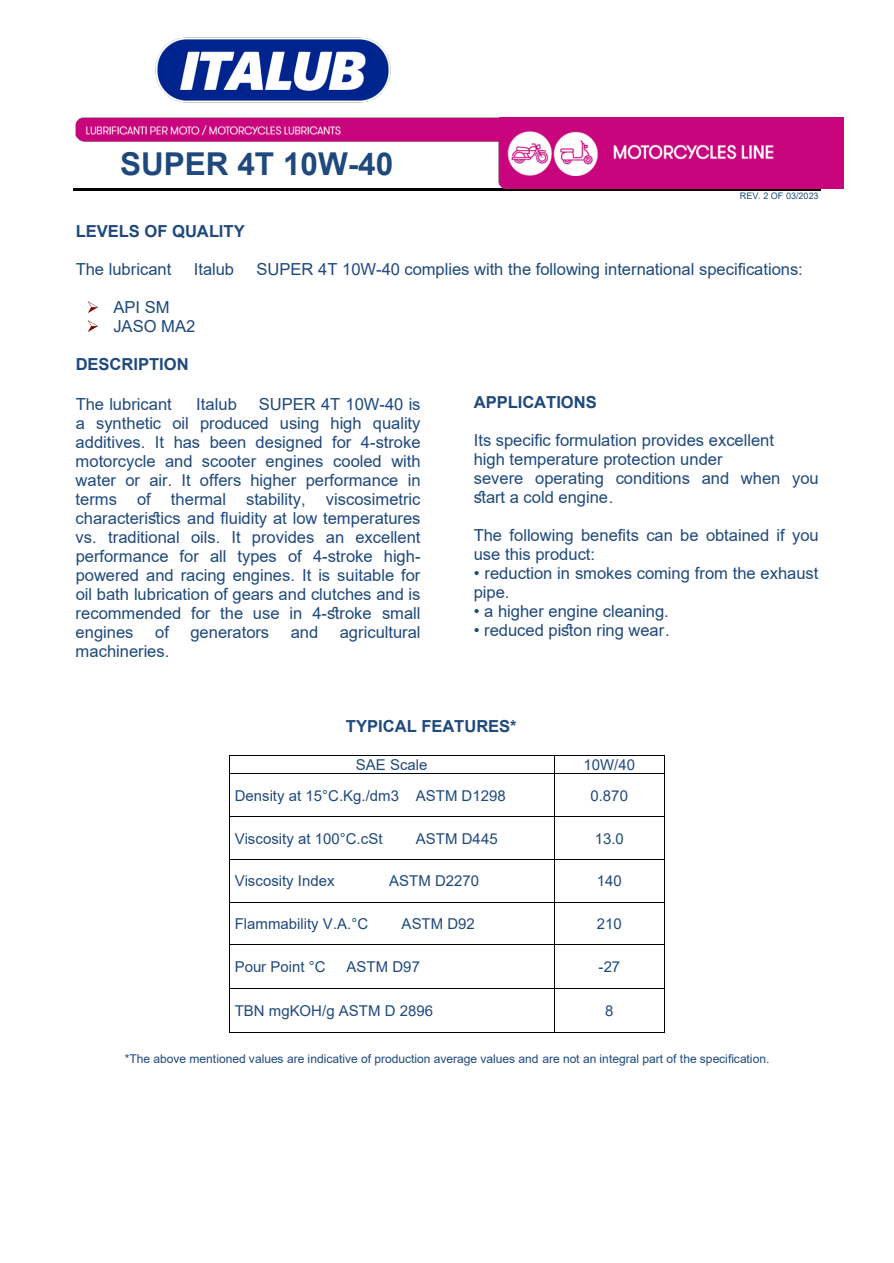
<style>
.page{position:relative;width:894px;height:1263px;background:#fff}
.page>*{position:absolute;margin:0;border:0;box-sizing:border-box;transform-origin:0 0}
.t1{font:700 31.5px "Arial";color:#1f497d}
.t2{font:16.5px/18.9px "Arial";color:#1f497d}
.t3{font:700 16.5px "Arial";color:#1f497d}
.t4{font:15px "Arial";color:#1f497d}
.t5{font:12px "Arial";letter-spacing:-.005em;color:#1f497d}
.t6{font:9px "Arial";color:#1f497d}
</style>
<div class="page">
<hr style="left:73px;top:188px;width:747px;height:2px;background:#000">
<svg style="left:88px;top:301px;width:10px;height:12px"></svg>
<svg style="left:88px;top:320px;width:10px;height:12px"></svg>
<hr style="left:230px;top:755px;width:323px;height:1px;background:#000">
<hr style="left:554px;top:755px;width:110px;height:1px;background:#000">
<svg style="left:229px;top:755px;width:1px;height:18px"></svg>
<hr style="left:230px;top:773px;width:323px;height:1px;background:#000">
<hr style="left:554px;top:773px;width:110px;height:1px;background:#000">
<svg style="left:664px;top:755px;width:1px;height:18px"></svg>
<hr style="left:229px;top:773px;width:1px;height:43px;background:#000">
<hr style="left:553px;top:773px;width:1px;height:43px;background:#000">
<hr style="left:664px;top:773px;width:1px;height:43px;background:#000">
<hr style="left:230px;top:816px;width:323px;height:1px;background:#000">
<hr style="left:554px;top:816px;width:110px;height:1px;background:#000">
<hr style="left:229px;top:817px;width:1px;height:42px;background:#000">
<hr style="left:553px;top:817px;width:1px;height:42px;background:#000">
<hr style="left:664px;top:817px;width:1px;height:42px;background:#000">
<hr style="left:230px;top:859px;width:323px;height:1px;background:#000">
<hr style="left:554px;top:859px;width:110px;height:1px;background:#000">
<hr style="left:229px;top:860px;width:1px;height:41px;background:#000">
<hr style="left:553px;top:860px;width:1px;height:41px;background:#000">
<hr style="left:664px;top:860px;width:1px;height:41px;background:#000">
<hr style="left:230px;top:901px;width:323px;height:1px;background:#000">
<hr style="left:554px;top:901px;width:110px;height:1px;background:#000">
<hr style="left:229px;top:902px;width:1px;height:42px;background:#000">
<hr style="left:553px;top:902px;width:1px;height:42px;background:#000">
<hr style="left:664px;top:902px;width:1px;height:42px;background:#000">
<hr style="left:230px;top:944px;width:323px;height:1px;background:#000">
<hr style="left:554px;top:944px;width:110px;height:1px;background:#000">
<hr style="left:229px;top:945px;width:1px;height:43px;background:#000">
<hr style="left:553px;top:945px;width:1px;height:43px;background:#000">
<hr style="left:664px;top:945px;width:1px;height:43px;background:#000">
<hr style="left:230px;top:988px;width:323px;height:1px;background:#000">
<hr style="left:554px;top:988px;width:110px;height:1px;background:#000">
<hr style="left:229px;top:989px;width:1px;height:42px;background:#000">
<hr style="left:230px;top:1031px;width:323px;height:1px;background:#000">
<hr style="left:553px;top:989px;width:1px;height:42px;background:#000">
<hr style="left:554px;top:1031px;width:110px;height:1px;background:#000">
<hr style="left:664px;top:989px;width:1px;height:42px;background:#000">
<img style="left:76px;top:117px;width:767px;height:71px">
<img style="left:155px;top:37px;width:236px;height:66px">
<h1 class="t1" style="left:120px;top:142px;width:274px">SUPER 4T 10W-40</h1>
<p class="t6" style="left:739px;top:190px;width:80px">REV. 2 OF 03/2023</p>
<p class="t3" style="left:76px;top:220px;width:170px">LEVELS OF QUALITY</p>
<p class="t2" style="left:76px;top:260px;width:97px">The lubricant</p>
<p class="t2" style="left:194px;top:260px;width:42px">Italub</p>
<p class="t2" style="left:256px;top:260px;width:547px">SUPER 4T 10W-40 complies with the following international specifications:</p>
<p class="t2" style="left:113px;top:298px;width:83px">API SM<br>JASO MA2</p>
<p class="t3" style="left:76px;top:353px;width:114px">DESCRIPTION</p>
<p class="t2" style="left:76px;top:394px;width:98px">The lubricant</p>
<p class="t2" style="left:196px;top:394px;width:42px">Italub</p>
<p class="t3" style="left:473px;top:390px;width:124px">APPLICATIONS</p>
<p class="t2" style="left:473px;top:430px;width:346px">Its specific formulation provides excellent<br>high temperature protection under<br>severe operating conditions and when you start a cold engine.</p>
<p class="t2" style="left:473px;top:525px;width:346px">The following benefits can be obtained if you use this product:</p>
<p class="t2" style="left:473px;top:563px;width:346px">• reduction in smokes coming from the exhaust pipe.</p>
<p class="t2" style="left:473px;top:601px;width:196px">• a higher engine cleaning.</p>
<p class="t2" style="left:473px;top:620px;width:197px">• reduced piston ring wear.</p>
<p class="t2" style="left:76px;top:394px;width:346px;text-align:justify;text-indent:183px">SUPER 4T 10W-40 is a synthetic oil produced using high quality additives. It has been designed for 4-stroke motorcycle and scooter engines cooled with water or air. It offers higher performance in terms of thermal stability, viscosimetric characteristics and fluidity at low temperatures vs. traditional oils. It provides an excellent performance for all types of 4-stroke high&shy;powered and racing engines. It is suitable for oil bath lubrication of gears and clutches and is recommended for the use in 4-stroke small engines</p>
<p class="t2" style="left:155px;top:622px;width:15px">of</p>
<p class="t2" style="left:190px;top:622px;width:80px">generators</p>
<p class="t2" style="left:290px;top:622px;width:29px">and</p>
<p class="t2" style="left:339px;top:622px;width:82px">agricultural</p>
<p class="t2" style="left:76px;top:641px;width:95px">machineries.</p>
<p class="t3" style="left:346px;top:715px;width:172px">TYPICAL FEATURES*</p>
<p class="t4" style="left:356px;top:754px;width:73px">SAE Scale</p>
<p class="t4" style="left:583px;top:754px;width:53px">10W/40</p>
<p class="t4" style="left:235px;top:785px;width:272px">Density at 15°C.Kg./dm3 ASTM D1298</p>
<p class="t4" style="left:590px;top:785px;width:39px">0.870</p>
<p class="t4" style="left:235px;top:828px;width:149px">Viscosity at 100°C.cSt</p>
<p class="t4" style="left:416px;top:828px;width:83px">ASTM D445</p>
<p class="t4" style="left:594px;top:828px;width:30px">13.0</p>
<p class="t4" style="left:235px;top:870px;width:101px">Viscosity Index</p>
<p class="t4" style="left:389px;top:870px;width:92px">ASTM D2270</p>
<p class="t4" style="left:596px;top:870px;width:26px">140</p>
<p class="t4" style="left:235px;top:913px;width:135px">Flammability V.A.°C</p>
<p class="t4" style="left:401px;top:913px;width:75px">ASTM D92</p>
<p class="t4" style="left:596px;top:913px;width:26px">210</p>
<p class="t4" style="left:235px;top:956px;width:92px">Pour Point °C</p>
<p class="t4" style="left:346px;top:956px;width:75px">ASTM D97</p>
<p class="t4" style="left:598px;top:956px;width:23px">-27</p>
<p class="t4" style="left:235px;top:1000px;width:200px">TBN mgKOH/g ASTM D 2896</p>
<p class="t4" style="left:605px;top:1000px;width:10px">8</p>
<p class="t5" style="left:125px;top:1050px;width:646px">*The above mentioned values are indicative of production average values and are not an integral part of the specification.</p>
</div>
